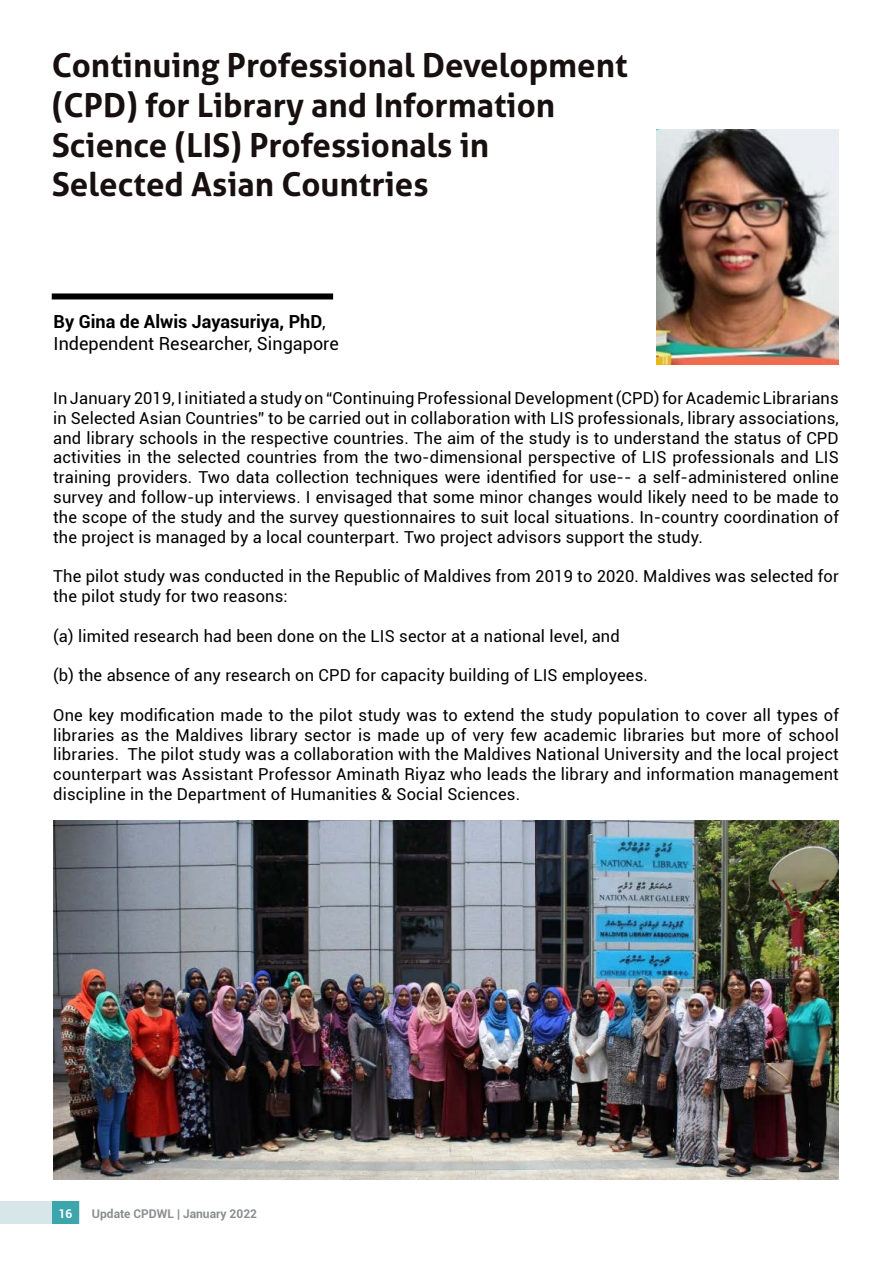
<style>
.page{position:relative;width:893px;height:1263px;background:#fff}
.page>*{position:absolute;margin:0;border:0;box-sizing:border-box;transform-origin:0 0}
.t1{font:700 33px/39.6px "Aller";color:#180f10}
.t2{font:18px/21.6px "Roboto";color:#000}
.t3{font:16.5px/19.8px "Roboto";letter-spacing:.01em;color:#000;text-align:justify}
.t4{font:700 12px "Roboto";color:#8b8e90}
.t5{font:700 12px "Roboto";color:#fff}
.s1{font-weight:700}
</style>
<div class="page">
<div style="left:0;top:1201px;width:79px;height:23px;background:#d7e6e8"></div>
<div style="left:52px;top:1201px;width:26px;height:23px;background:#3ca6ac"></div>
<div style="left:52px;top:293px;width:281px;height:6px;background:#000"></div>
<img style="left:656px;top:130px;width:183px;height:234px">
<img style="left:53px;top:821px;width:786px;height:358px">
<h1 class="t1" style="left:52px;top:46px;width:577px">Continuing Professional Development (CPD) for Library and Information<br>Science (LIS) Professionals in<br>Selected Asian Countries</h1>
<p class="t2" style="left:54px;top:310px;width:287px"><span class="s1">By Gina de Alwis Jayasuriya, PhD</span>,<br>Independent Researcher, Singapore</p>
<p class="t3" style="left:53px;top:388px;width:787px">In January 2019, I initiated a study on “Continuing Professional Development (CPD) for Academic Librarians in Selected Asian Countries” to be carried out in collaboration with LIS professionals, library associations, and library schools in the respective countries. The aim of the study is to understand the status of CPD activities in the selected countries from the two-dimensional perspective of LIS professionals and LIS training providers. Two data collection techniques were identified for use-- a self-administered online survey and follow-up interviews. I envisaged that some minor changes would likely need to be made to the scope of the study and the survey questionnaires to suit local situations. In-country coordination of the project is managed by a local counterpart. Two project advisors support the study.</p>
<p class="t3" style="left:53px;top:566px;width:787px">The pilot study was conducted in the Republic of Maldives from 2019 to 2020. Maldives was selected for the pilot study for two reasons:</p>
<p class="t3" style="left:53px;top:625px;width:568px">(a) limited research had been done on the LIS sector at a national level, and</p>
<p class="t3" style="left:53px;top:665px;width:596px">(b) the absence of any research on CPD for capacity building of LIS employees.</p>
<p class="t3" style="left:53px;top:704px;width:787px">One key modification made to the pilot study was to extend the study population to cover all types of libraries as the Maldives library sector is made up of very few academic libraries but more of school libraries. The pilot study was a collaboration with the Maldives National University and the local project counterpart was Assistant Professor Aminath Riyaz who leads the library and information management discipline in the Department of Humanities &amp; Social Sciences.</p>
<p class="t5" style="left:58px;top:1205px;width:15px">16</p>
<p class="t4" style="left:92px;top:1205px;width:167px">Update CPDWL | January 2022</p>
</div>
